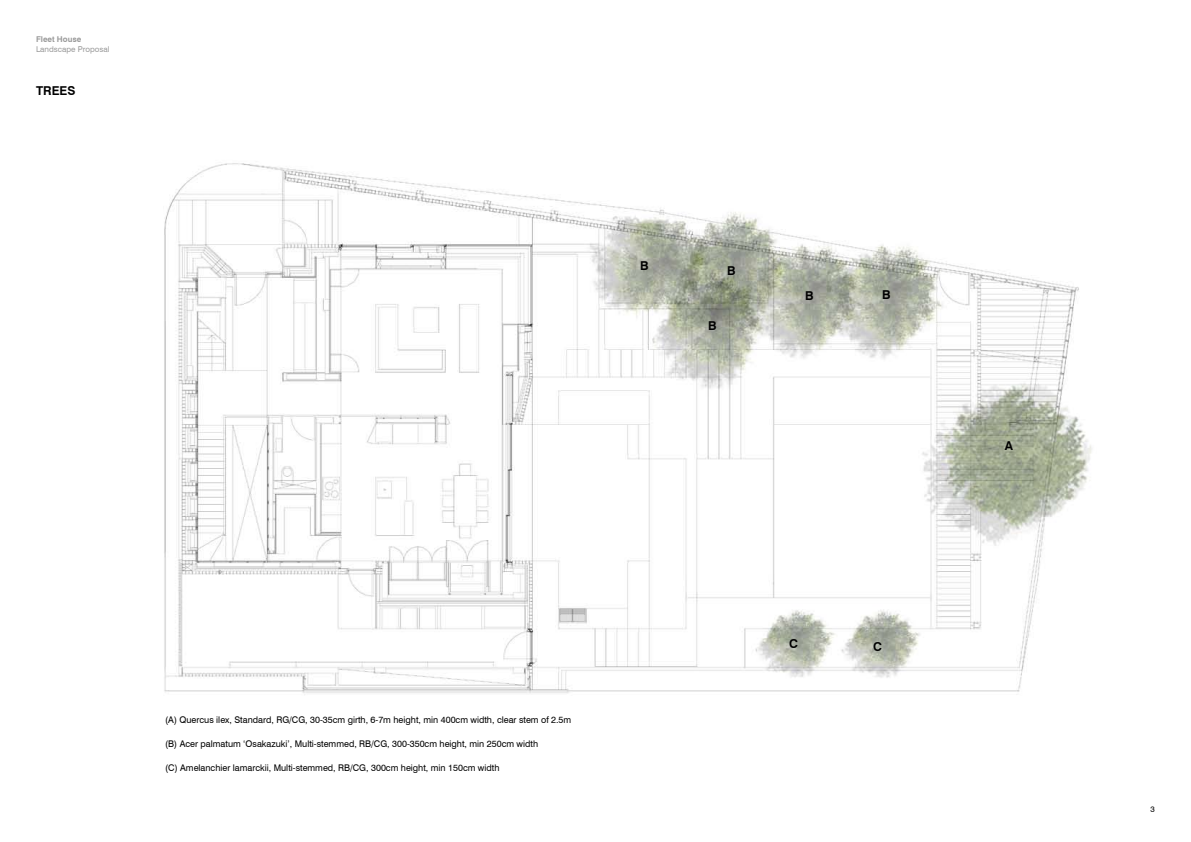
<style>
.page{position:relative;width:1191px;height:842px;background:#fff}
.page>*{position:absolute;margin:0;border:0;box-sizing:border-box;transform-origin:0 0}
.t1{font:700 12.2px "Swiss 721 BT";color:#000}
.t2{font:9.2px "Swiss 721 BT";color:#000}
.t3{font:8px "Swiss 721 BT";color:#9b9b9b}
.t4{font:700 8px "Swiss 721 BT";color:#9b9b9b}
.t5{font:8px "Swiss 721 BT";color:#000}
</style>
<div class="page">
<img style="left:164px;top:163px;width:928px;height:532px">
<p class="t4" style="left:36px;top:34px;width:47px">Fleet House</p>
<p class="t3" style="left:36px;top:44px;width:75px">Landscape Proposal</p>
<h1 class="t1" style="left:36px;top:83px;width:41px">TREES</h1>
<h1 class="t1" style="left:640px;top:258px;width:10px">B</h1>
<h1 class="t1" style="left:727px;top:263px;width:10px">B</h1>
<h1 class="t1" style="left:708px;top:318px;width:10px">B</h1>
<h1 class="t1" style="left:805px;top:288px;width:10px">B</h1>
<h1 class="t1" style="left:882px;top:287px;width:10px">B</h1>
<p class="t2" style="left:165px;top:714px;width:407px">(A) Quercus ilex, Standard, RG/CG, 30-35cm girth, 6-7m height, min 400cm width, clear stem of 2.5m</p>
<p class="t2" style="left:165px;top:738px;width:374px">(B) Acer palmatum ‘Osakazuki’, Multi-stemmed, RB/CG, 300-350cm height, min 250cm width</p>
<p class="t2" style="left:165px;top:762px;width:336px">(C) Amelanchier lamarckii, Multi-stemmed, RB/CG, 300cm height, min 150cm width</p>
<h1 class="t1" style="left:789px;top:636px;width:10px">C</h1>
<h1 class="t1" style="left:873px;top:639px;width:10px">C</h1>
<h1 class="t1" style="left:1005px;top:438px;width:10px">A</h1>
<p class="t5" style="left:1150px;top:804px;width:6px">3</p>
</div>
